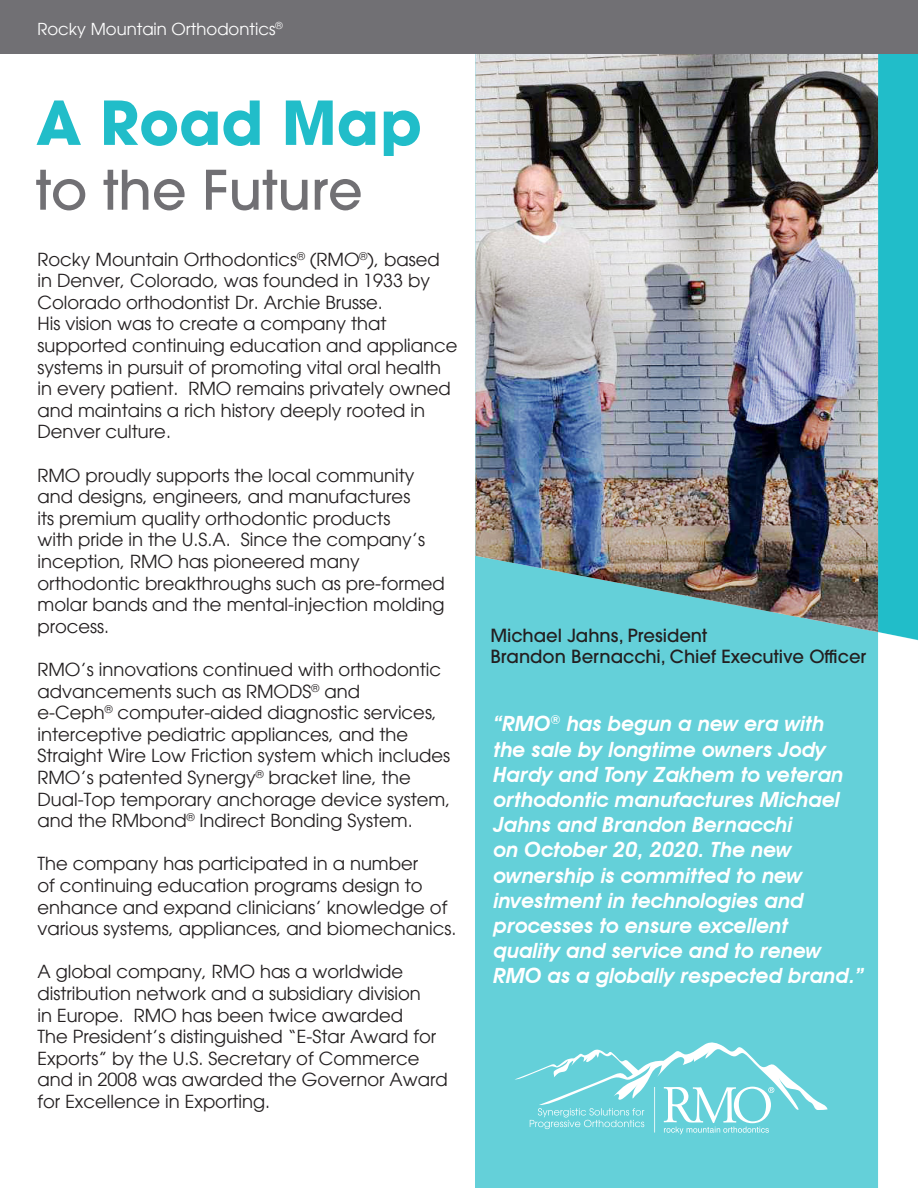
<style>
.page{position:relative;width:918px;height:1188px;background:#fff}
.page>*{position:absolute;margin:0;border:0;box-sizing:border-box;transform-origin:0 0}
.Title_Large{font:700 60px "ITC Avant Garde Pro";color:#21bdc9}
.Title_Medium{font:500 54px "ITC Avant Garde Pro";color:#717074}
.Body_Text{font:italic 600 21px/25.2px "Avant Garde IT Cby BT";color:#fff}
.Body_Text-2{font:18px/21.6px "Avant Garde";color:#231f20}
.Body_Text-3{font:500 18px "ITC Avant Garde Pro";color:#231f20}
.Body_Text-4{font:16.5px "Avant Garde";color:#fff}
</style>
<div class="page">
<div style="left:476px;top:0;width:442px;height:1188px;background:#64d0d9"></div>
<svg style="left:475px;top:54px;width:443px;height:586px;background:#2cbfcb"></svg>
<img style="left:476px;top:54px;width:402px;height:578px">
<svg style="left:878px;top:632px;width:40px;height:556px;background:#fcfefe"></svg>
<div style="left:0;top:0;width:918px;height:54px;background:#717074"></div>
<svg style="left:515px;top:1042px;width:313px;height:92px"></svg>
<p class="Body_Text-4" style="left:38px;top:19px;width:247px">Rocky Mountain Orthodontics<sup>®</sup></p>
<p class="Title_Large" style="left:36px;top:83px;width:387px">A Road Map</p>
<p class="Title_Medium" style="left:36px;top:155px;width:328px">to the Future</p>
<p class="Body_Text-2" style="left:38px;top:248px;width:404px">Rocky Mountain Orthodontics<sup>®</sup> (RMO<sup>®</sup>), based in Denver, Colorado, was founded in 1933 by<br>Colorado orthodontist Dr. Archie Brusse.</p>
<p class="Body_Text-2" style="left:38px;top:313px;width:422px">His vision was to create a company that supported continuing education and appliance systems in pursuit of promoting vital oral health in every patient. RMO remains privately owned and maintains a rich history deeply rooted in Denver culture.</p>
<p class="Body_Text-2" style="left:38px;top:464px;width:409px">RMO proudly supports the local community and designs, engineers, and manufactures<br>its premium quality orthodontic products<br>with pride in the U.S.A. Since the company’s inception, RMO has pioneered many orthodontic breakthroughs such as pre-formed molar bands and the mental-injection molding process.</p>
<p class="Body_Text-2" style="left:38px;top:659px;width:414px">RMO’s innovations continued with orthodontic advancements such as RMODS<sup>®</sup> and<br>e-Ceph<sup>®</sup> computer-aided diagnostic services, interceptive pediatric appliances, and the Straight Wire Low Friction system which includes RMO’s patented Synergy<sup>®</sup> bracket line, the Dual-Top temporary anchorage device system, and the RMbond<sup>®</sup> Indirect Bonding System.</p>
<p class="Body_Text-2" style="left:38px;top:853px;width:420px">The company has participated in a number<br>of continuing education programs design to enhance and expand clinicians’ knowledge of various systems, appliances, and biomechanics.</p>
<p class="Body_Text-2" style="left:38px;top:961px;width:412px">A global company, RMO has a worldwide distribution network and a subsidiary division<br>in Europe. RMO has been twice awarded<br>The President’s distinguished “E-Star Award for Exports” by the U.S. Secretary of Commerce and in 2008 was awarded the Governor Award for Excellence in Exporting.</p>
<p class="Body_Text-3" style="left:490px;top:624px;width:218px">Michael Jahns, President</p>
<p class="Body_Text-3" style="left:490px;top:645px;width:377px">Brandon Bernacchi, Chief Executive Officer</p>
<p class="Body_Text" style="left:494px;top:711px;width:351px">“RMO<sup>®</sup> has begun a new era with the sale by longtime owners Jody<br>Hardy and Tony Zakhem to veteran orthodontic manufactures Michael<br>Jahns and Brandon Bernacchi<br>on October 20, 2020. The new ownership is committed to new investment in technologies and processes to ensure excellent</p>
<p class="Body_Text" style="left:494px;top:938px;width:372px">quality and service and to renew<br>RMO as a globally respected brand.”</p>
</div>
